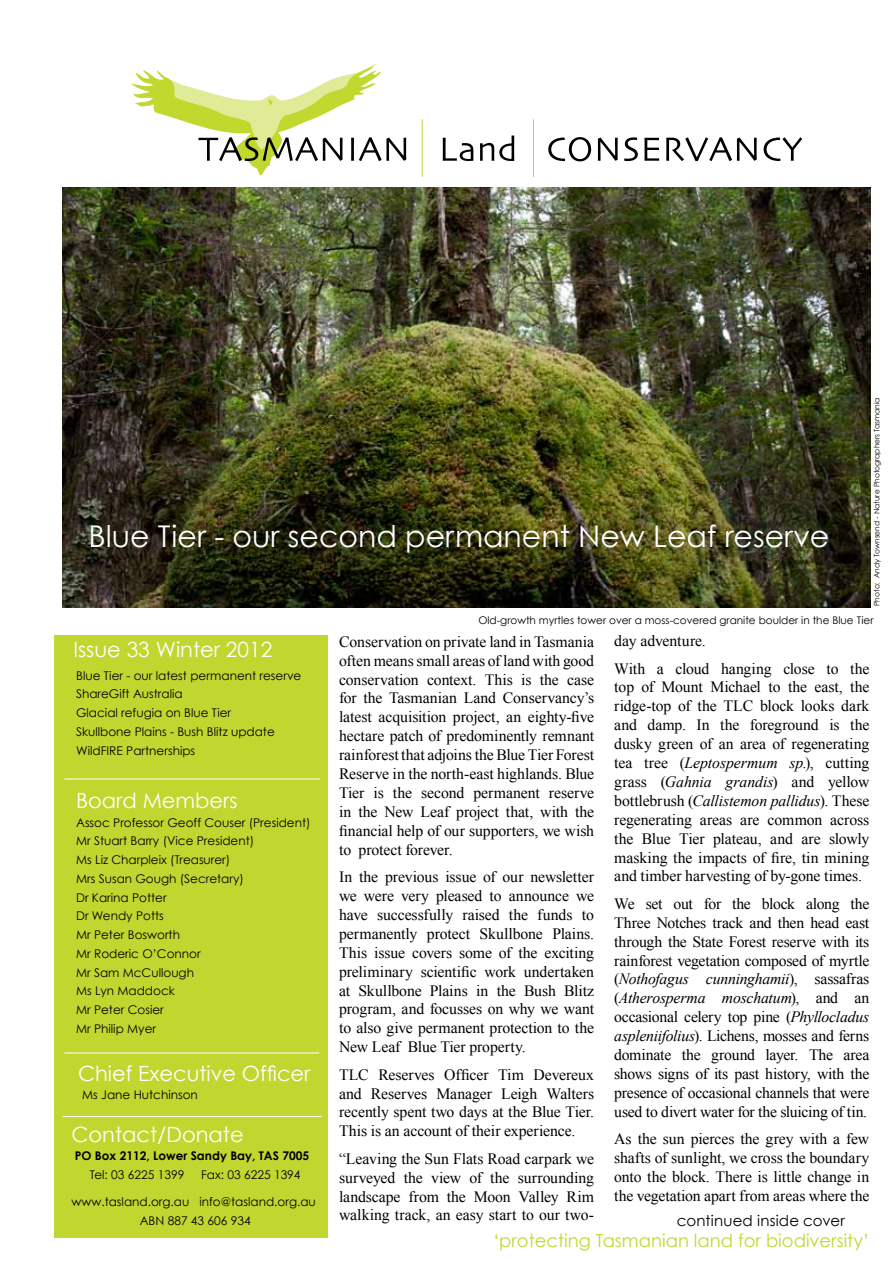
<style>
.page{position:relative;width:893px;height:1263px;background:#fff}
.page>*{position:absolute;margin:0;border:0;box-sizing:border-box;transform-origin:0 0}
.t1{font:30px "Century Gothic";color:#fff}
.t2{font:21px "Century Gothic";color:#fff}
.t3{font:18px "Century Gothic";color:#c1d72f}
.t4{font:15.75px/18.9px "Times New Roman";letter-spacing:-.01em;color:#000;text-align:justify}
.t5{font:15px "Century Gothic";letter-spacing:.01em;color:#000}
.t6{font:12px/18.8px "Century Gothic";color:#000}
.t7{font:700 12px "Century Gothic";color:#000}
.t8{font:10.5px "Century Gothic";color:#000}
.t9{font:7.5px "Century Gothic";color:#000}
.s1{font-style:italic}
</style>
<div class="page">
<svg style="left:131px;top:64px;width:275px;height:112px"></svg>
<svg style="left:443px;top:138px;width:30px;height:23px"></svg>
<svg style="left:480px;top:136px;width:34px;height:25px"></svg>
<svg style="left:548px;top:137px;width:43px;height:24px"></svg>
<svg style="left:598px;top:138px;width:20px;height:23px"></svg>
<svg style="left:624px;top:137px;width:14px;height:24px"></svg>
<svg style="left:644px;top:138px;width:15px;height:23px"></svg>
<svg style="left:666px;top:137px;width:91px;height:24px"></svg>
<svg style="left:764px;top:137px;width:38px;height:24px"></svg>
<hr style="left:422px;top:119px;width:1px;height:58px;background:#c1d82f">
<hr style="left:533px;top:119px;width:1px;height:58px;background:#c1d82f">
<img style="left:63px;top:187px;width:807px;height:421px">
<div style="left:54px;top:635px;width:273px;height:603px;background:#c1d72f"></div>
<hr style="left:65px;top:779px;width:255px;height:1px;background:#fff">
<hr style="left:65px;top:1052px;width:254px;height:1px;background:#fff">
<hr style="left:63px;top:1116px;width:259px;height:1px;background:#fff">
<h1 class="t1" style="left:89px;top:518px;width:742px">Blue Tier - our second permanent New Leaf reserve</h1>
<p class="t9" style="left:872px;top:606px;width:210px;rotate:-90deg">Photo: Andy Townsend - Nature Photographers Tasmania</p>
<h2 class="t2" style="left:73px;top:637px;width:201px">Issue 33 Winter 2012</h2>
<p class="t6" style="left:76px;top:666px;width:227px">Blue Tier - our latest permanent reserve<br>ShareGift Australia<br>Glacial refugia on Blue Tier<br>Skullbone Plains - Bush Blitz update<br>WildFIRE Partnerships</p>
<h2 class="t2" style="left:76px;top:787px;width:163px">Board Members</h2>
<p class="t6" style="left:76px;top:813px;width:236px">Assoc Professor Geoff Couser (President)<br>Mr Stuart Barry (Vice President)<br>Ms Liz Charpleix (Treasurer)<br>Mrs Susan Gough (Secretary)<br>Dr Karina Potter<br>Dr Wendy Potts<br>Mr Peter Bosworth<br>Mr Roderic O’Connor<br>Mr Sam McCullough<br>Ms Lyn Maddock<br>Mr Peter Cosier<br>Mr Philip Myer</p>
<h2 class="t2" style="left:78px;top:1060px;width:234px">Chief Executive Officer</h2>
<p class="t6" style="left:82px;top:1085px;width:117px">Ms Jane Hutchinson</p>
<h2 class="t2" style="left:71px;top:1121px;width:174px">Contact/Donate</h2>
<p class="t7" style="left:75px;top:1148px;width:236px">PO Box 2112, Lower Sandy Bay, TAS 7005</p>
<p class="t6" style="left:90px;top:1165px;width:96px">Tel: 03 6225 1399</p>
<p class="t6" style="left:201px;top:1165px;width:101px">Fax: 03 6225 1394</p>
<p class="t6" style="left:71px;top:1192px;width:246px;text-align:center">www.tasland.org.au info@tasland.org.au<br>ABN 887 43 606 934</p>
<p class="t8" style="left:478px;top:613px;width:397px">Old-growth myrtles tower over a moss-covered granite boulder in the Blue Tier</p>
<p class="t4" style="left:339px;top:632px;width:257px">Conservation on private land in Tasmania often means small areas of land with good conservation context. This is the case for the Tasmanian Land Conservancy’s latest acquisition project, an eighty-five hectare patch of predominently remnant rainforest that adjoins the Blue Tier Forest Reserve in the north-east highlands. Blue Tier is the second permanent reserve in the New Leaf project that, with the financial help of our supporters, we wish to protect forever.</p>
<p class="t4" style="left:339px;top:867px;width:257px">In the previous issue of our newsletter we were very pleased to announce we have successfully raised the funds to permanently protect Skullbone Plains.<br>This issue covers some of the exciting preliminary scientific work undertaken at Skullbone Plains in the Bush Blitz program, and focusses on why we want to also give permanent protection to the New Leaf Blue Tier property.</p>
<p class="t4" style="left:339px;top:1065px;width:257px">TLC Reserves Officer Tim Devereux and Reserves Manager Leigh Walters recently spent two days at the Blue Tier.<br>This is an account of their experience.</p>
<p class="t4" style="left:339px;top:1149px;width:257px">“Leaving the Sun Flats Road carpark we surveyed the view of the surrounding landscape from the Moon Valley Rim walking track, an easy start to our two-</p>
<p class="t4" style="left:614px;top:627px;width:257px;line-height:27.5px">day adventure.<br>With a cloud hanging close to the</p>
<p class="t4" style="left:614px;top:677px;width:257px">top of Mount Michael to the east, the ridge-top of the TLC block looks dark and damp. In the foreground is the dusky green of an area of regenerating tea tree (<span class="s1">Leptospermum sp</span>.), cutting grass (<span class="s1">Gahnia grandis</span>) and yellow bottlebrush (<span class="s1">Callistemon pallidus</span>). These regenerating areas are common across the Blue Tier plateau, and are slowly masking the impacts of fire, tin mining and timber harvesting of by-gone times.</p>
<p class="t4" style="left:614px;top:894px;width:257px">We set out for the block along the Three Notches track and then head east through the State Forest reserve with its rainforest vegetation composed of myrtle (<span class="s1">Nothofagus cunninghamii</span>), sassafras (<span class="s1">Atherosperma moschatum</span>), and an occasional celery top pine (<span class="s1">Phyllocladus aspleniifolius</span>). Lichens, mosses and ferns dominate the ground layer. The area shows signs of its past history, with the presence of occasional channels that were used to divert water for the sluicing of tin.</p>
<p class="t4" style="left:614px;top:1129px;width:257px">As the sun pierces the grey with a few shafts of sunlight, we cross the boundary onto the block. There is little change in the vegetation apart from areas where the</p>
<p class="t5" style="left:677px;top:1212px;width:169px">continued inside cover</p>
<p class="t3" style="left:493px;top:1229px;width:378px">‘protecting Tasmanian land for biodiversity’</p>
</div>
